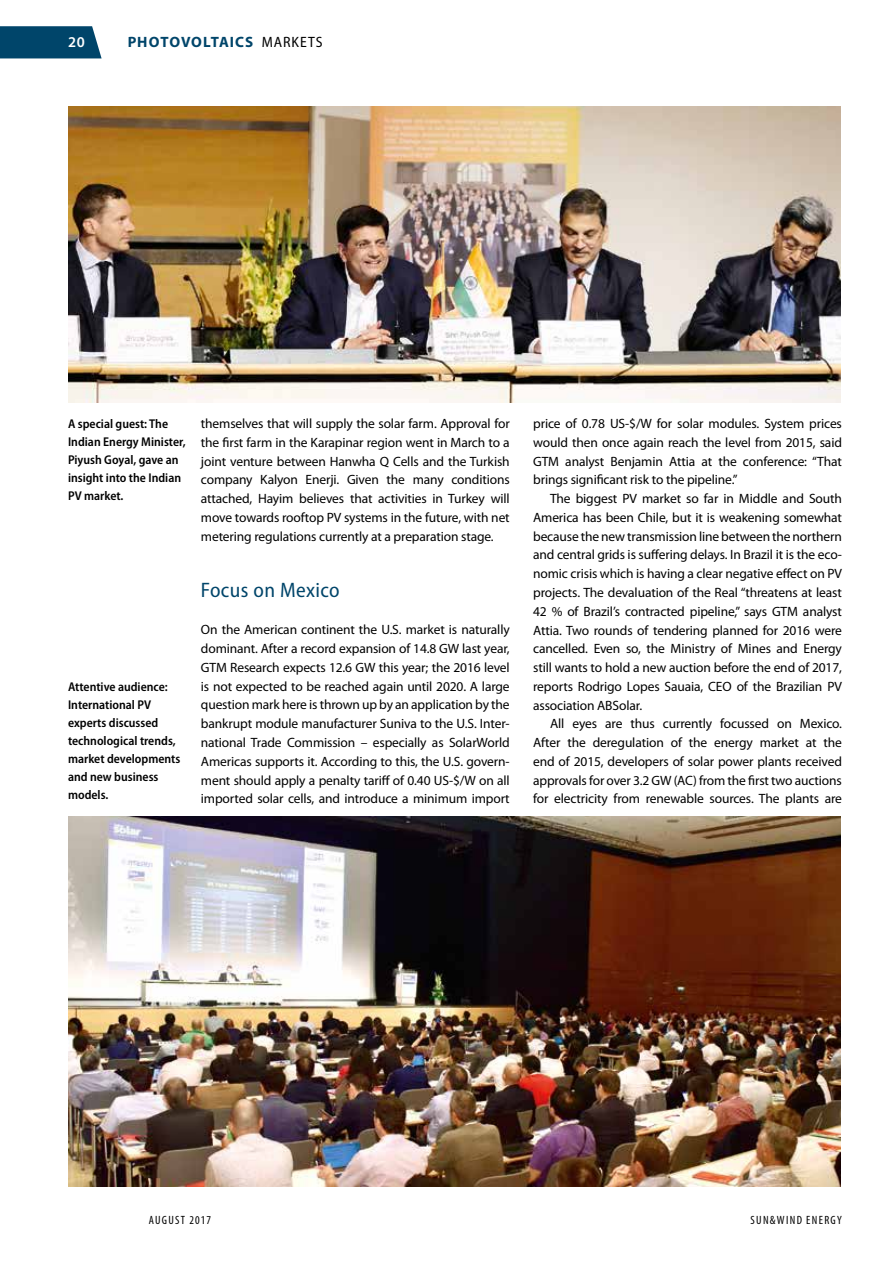
<style>
.page{position:relative;width:893px;height:1263px;background:#fff}
.page>*{position:absolute;margin:0;border:0;box-sizing:border-box;transform-origin:0 0}
.t1{font:semi-condensed 21px "Myriad Pro";letter-spacing:.02em;color:#00456a}
.t2{font:700 15px "Myriad Pro";letter-spacing:.06em;color:#00456a}
.t3{font:600 15px "Myriad Pro";color:#fff}
.t4{font:13.5px/18.8px "Myriad Pro";letter-spacing:-.01em;color:#000;text-align:justify}
.t5{font:600 semi-condensed 12.75px/18px "Myriad Pro";color:#000}
.t6{font:condensed 12px "Myriad Pro";letter-spacing:.11em;color:#000}
.s1{font-weight:400;font-stretch:semi-condensed;color:#000}
</style>
<div class="page">
<svg style="left:0;top:26px;width:102px;height:32px;background:#0e4f72"></svg>
<img style="left:68px;top:106px;width:772px;height:297px">
<img style="left:68px;top:816px;width:772px;height:370px">
<p class="t3" style="left:68px;top:33px;width:18px">20</p>
<p class="t2" style="left:128px;top:32px;width:196px">PHOTOVOLTAICS <span class="s1">MARKETS</span></p>
<p class="t5" style="left:68px;top:415px;width:119px">A special guest: The<br>Indian Energy Minister,<br>Piyush Goyal, gave an insight into the Indian<br>PV market.</p>
<p class="t5" style="left:68px;top:678px;width:114px">Attentive audience:<br>International PV experts discussed technological trends, market developments and new business models.</p>
<p class="t4" style="left:201px;top:414px;width:310px">themselves that will supply the solar farm. Approval for the first farm in the Karapinar region went in March to a joint venture between Hanwha Q Cells and the Turkish company Kalyon Enerji. Given the many conditions attached, Hayim believes that activities in Turkey will move towards rooftop PV systems in the future, with net metering regulations currently at a preparation stage.</p>
<h1 class="t1" style="left:201px;top:579px;width:140px">Focus on Mexico</h1>
<p class="t4" style="left:201px;top:620px;width:310px">On the American continent the U.S. market is naturally dominant. After a record expansion of 14.8 GW last year, GTM Research expects 12.6 GW this year; the 2016 level is not expected to be reached again until 2020. A large question mark here is thrown up by an application by the bankrupt module manufacturer Suniva to the U.S. Inter&shy;national Trade Commission – especially as SolarWorld Americas supports it. According to this, the U.S. govern&shy;ment should apply a penalty tariff of 0.40 US-$/W on all imported solar cells, and introduce a minimum import</p>
<p class="t4" style="left:533px;top:414px;width:310px">price of 0.78 US-$/W for solar modules. System prices would then once again reach the level from 2015, said GTM analyst Benjamin Attia at the conference: “That brings significant risk to the pipeline.”</p>
<p class="t4" style="left:533px;top:489px;width:310px;text-indent:17px">The biggest PV market so far in Middle and South America has been Chile, but it is weakening somewhat because the new transmission line between the northern and central grids is suffering delays. In Brazil it is the eco&shy;nomic crisis which is having a clear negative effect on PV projects. The devaluation of the Real “threatens at least 42 % of Brazil’s contracted pipeline,” says GTM analyst Attia. Two rounds of tendering planned for 2016 were cancelled. Even so, the Ministry of Mines and Energy still wants to hold a new auction before the end of 2017, reports Rodrigo Lopes Sauaia, CEO of the Brazilian PV association ABSolar.</p>
<p class="t4" style="left:533px;top:714px;width:310px;text-indent:17px">All eyes are thus currently focussed on Mexico.<br>After the deregulation of the energy market at the end of 2015, developers of solar power plants received approvals for over 3.2 GW (AC) from the first two auctions for electricity from renewable sources. The plants are</p>
<p class="t6" style="left:149px;top:1213px;width:64px">AUGUST 2017</p>
<p class="t6" style="left:750px;top:1213px;width:93px">SUN&amp;WIND ENERGY</p>
</div>
